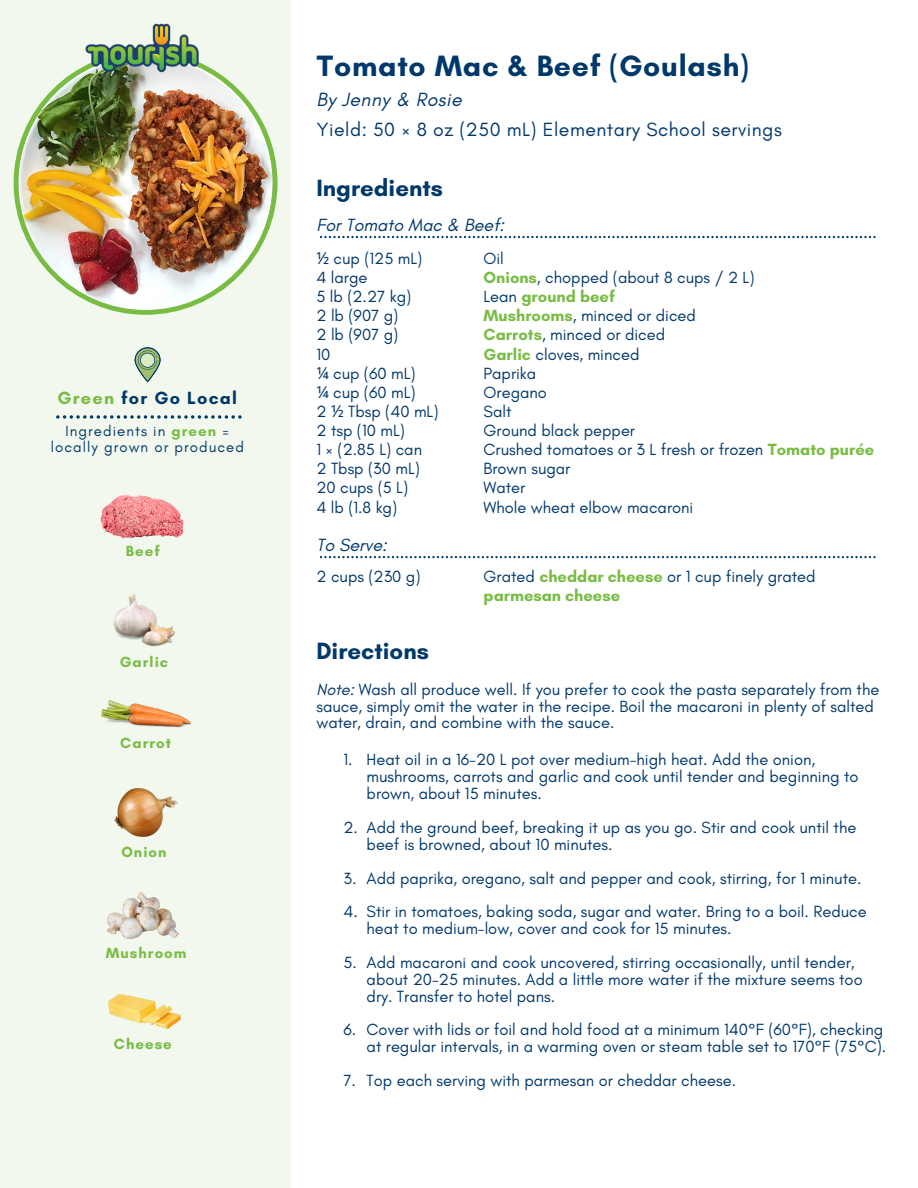
<style>
.page{position:relative;width:918px;height:1188px;background:#fff}
.page>*{position:absolute;margin:0;border:0;box-sizing:border-box;transform-origin:0 0}
.t1{font:700 30px "Glacial Indifference";letter-spacing:.025em;color:#00386b}
.t2{font:700 24px "Glacial Indifference";color:#00386b}
.t3{font:19.5px "Glacial Indifference";letter-spacing:.025em;color:#00386b}
.t4{font:italic 19.5px "Glacial Indifference";letter-spacing:.025em;color:#00386b}
.t5{font:italic 18px "Glacial Indifference";color:#00386b}
.t6{font:700 18px "Glacial Indifference";letter-spacing:.07em;color:#00386b}
.t7{font:16.5px/19.2px "Glacial Indifference";color:#00386b}
.t8{font:700 16.5px/19.2px "Glacial Indifference";color:#78bc44}
.t9{font:15px/15.8px "Glacial Indifference";letter-spacing:.07em;color:#00386b;text-align:center}
.t10{font:700 15px "Glacial Indifference";letter-spacing:.07em;color:#78bc44}
.s1{color:#78bc44}
.s2{font-weight:700;color:#78bc44}
.s3{font-family:"Noto Sans"}
.s4{font-weight:400;color:#00386b}
.s5{font-style:italic}
</style>
<div class="page">
<div style="left:0;top:0;width:291px;height:1188px;background:#f2f8ed"></div>
<img style="left:114px;top:594px;width:60px;height:53px">
<img style="left:115px;top:788px;width:63px;height:49px">
<img style="left:101px;top:701px;width:90px;height:27px">
<img style="left:100px;top:495px;width:84px;height:44px">
<img style="left:107px;top:892px;width:71px;height:47px">
<img style="left:108px;top:994px;width:72px;height:35px">
<img style="left:14px;top:64px;width:263px;height:251px">
<img style="left:80px;top:23px;width:124px;height:52px">
<svg style="left:56px;top:415px;width:186px;height:4px"></svg>
<svg style="left:135px;top:347px;width:26px;height:35px"></svg>
<svg style="left:320px;top:236px;width:556px;height:2px"></svg>
<svg style="left:320px;top:556px;width:556px;height:2px"></svg>
<p class="t6" style="left:57px;top:387px;width:181px"><span class="s1">Green</span> for Go Local</p>
<p class="t9" style="left:51px;top:423px;width:195px">Ingredients in <span class="s2">green</span> = locally grown or produced</p>
<p class="t10" style="left:126px;top:542px;width:35px">Beef</p>
<p class="t10" style="left:120px;top:653px;width:50px">Garlic</p>
<p class="t10" style="left:120px;top:733px;width:52px">Carrot</p>
<p class="t10" style="left:121px;top:843px;width:47px">Onion</p>
<p class="t10" style="left:106px;top:943px;width:82px">Mushroom</p>
<p class="t10" style="left:114px;top:1035px;width:59px">Cheese</p>
<h1 class="t1" style="left:317px;top:48px;width:433px">Tomato Mac &amp; Beef (Goulash)</h1>
<p class="t3" style="left:317px;top:117px;width:466px">Yield: 50 × 8 oz (250 mL) Elementary School servings</p>
<p class="t4" style="left:316px;top:88px;width:147px">By Jenny &amp; Rosie</p>
<h2 class="t2" style="left:316px;top:173px;width:128px">Ingredients</h2>
<p class="t5" style="left:316px;top:214px;width:189px">For Tomato Mac &amp; Beef:</p>
<p class="t7" style="left:316px;top:249px;width:124px"><span class="s3">½</span> cup (125 mL)<br>4 large<br>5 lb (2.27 kg)<br>2 lb (907 g)<br>2 lb (907 g)<br>10<br><span class="s3">¼</span> cup (60 mL)<br><span class="s3">¼</span> cup (60 mL)<br>2 <span class="s3">½</span> Tbsp (40 mL)<br>2 tsp (10 mL)<br>1 × (2.85 L) can<br>2 Tbsp (30 mL)<br>20 cups (5 L)<br>4 lb (1.8 kg)</p>
<p class="t7" style="left:484px;top:249px;width:392px">Oil<br><span class="s2">Onions</span>, chopped (about 8 cups / 2 L)<br>Lean <span class="s2">ground beef<br>Mushrooms</span>, minced or diced<br><span class="s2">Carrots</span>, minced or diced<br><span class="s2">Garlic</span> cloves, minced<br>Paprika<br>Oregano<br>Salt<br>Ground black pepper<br>Crushed tomatoes or 3 L fresh or frozen <span class="s2">Tomato purée<br></span>Brown sugar<br>Water<br>Whole wheat elbow macaroni</p>
<p class="t5" style="left:316px;top:534px;width:72px">To Serve:</p>
<p class="t7" style="left:316px;top:567px;width:106px">2 cups (230 g)</p>
<p class="t8" style="left:484px;top:567px;width:334px"><span class="s4">Grated</span> cheddar cheese <span class="s4">or 1 cup finely grated </span>parmesan cheese</p>
<h2 class="t2" style="left:316px;top:636px;width:114px">Directions</h2>
<p class="t7" style="left:316px;top:681px;width:565px;line-height:16.8px"><span class="s5">Note:</span> Wash all produce well. If you prefer to cook the pasta separately from the sauce, simply omit the water in the recipe. Boil the macaroni in plenty of salted water, drain, and combine with the sauce.</p>
<p class="t7" style="left:343px;top:750px;width:11px">1.</p>
<p class="t7" style="left:343px;top:818px;width:16px">2.</p>
<p class="t7" style="left:343px;top:861px;width:16px;line-height:33.8px">3.<br>4.</p>
<p class="t7" style="left:343px;top:953px;width:15px">5.</p>
<p class="t7" style="left:343px;top:1020px;width:14px">6.</p>
<p class="t7" style="left:343px;top:1071px;width:14px">7.</p>
<p class="t7" style="left:367px;top:751px;width:493px;line-height:16.8px">Heat oil in a 16-20 L pot over medium-high heat. Add the onion, mushrooms, carrots and garlic and cook until tender and beginning to brown, about 15 minutes.</p>
<p class="t7" style="left:367px;top:819px;width:491px;line-height:16.8px">Add the ground beef, breaking it up as you go. Stir and cook until the beef is browned, about 10 minutes.</p>
<p class="t7" style="left:367px;top:861px;width:502px;line-height:33.8px">Add paprika, oregano, salt and pepper and cook, stirring, for 1 minute.<br>Stir in tomatoes, baking soda, sugar and water. Bring to a boil. Reduce</p>
<p class="t7" style="left:367px;top:912px;width:490px;line-height:33.8px">heat to medium-low, cover and cook for 15 minutes.<br>Add macaroni and cook uncovered, stirring occasionally, until tender,</p>
<p class="t7" style="left:367px;top:971px;width:498px;line-height:16.8px">about 20-25 minutes. Add a little more water if the mixture seems too dry. Transfer to hotel pans.</p>
<p class="t7" style="left:367px;top:1021px;width:521px;line-height:16.8px">Cover with lids or foil and hold food at a minimum 140°F (60°F), checking at regular intervals, in a warming oven or steam table set to 170°F (75°C).</p>
<p class="t7" style="left:367px;top:1071px;width:371px">Top each serving with parmesan or cheddar cheese.</p>
</div>
